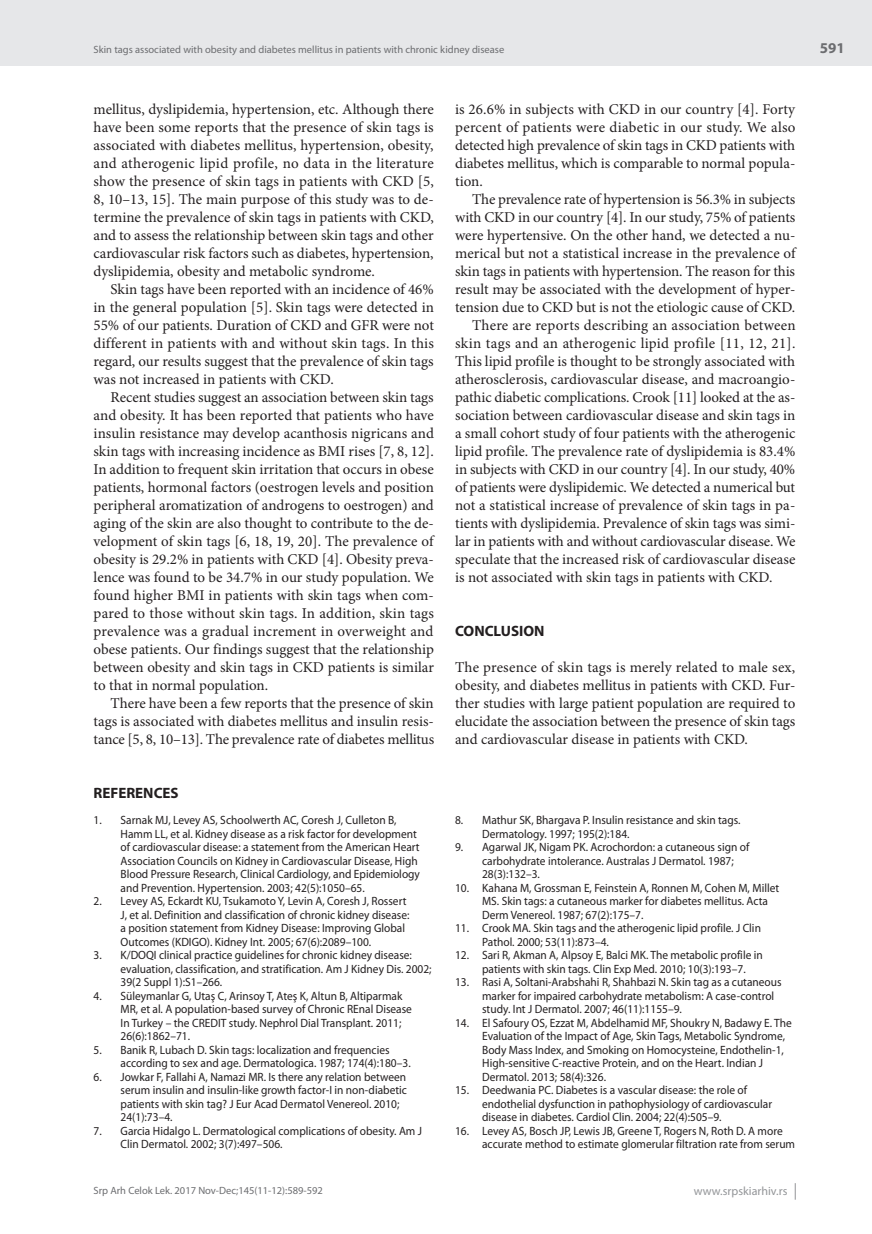
<style>
.page{position:relative;width:872px;height:1234px;background:#fff}
.page>*{position:absolute;margin:0;border:0;box-sizing:border-box;transform-origin:0 0}
.t1{font:15px/18px "Minion Pro";letter-spacing:-.005em;color:#231f20;text-align:justify}
.t2{font:15px "Minion Pro";letter-spacing:.02em;color:#231f20}
.t3{font:15px "Minion Pro";letter-spacing:.015em;color:#231f20}
.t4{font:700 15px "Myriad Pro";color:#231f20}
.t5{font:700 15px "Myriad Pro";color:#6c6d70}
.t6{font:12px/13.5px "Myriad Pro";color:#231f20;scale:.95 1}
.t7{font:12px "Myriad Pro";color:#939598}
.t8{font:10.5px "Myriad Pro";color:#6c6d70}
</style>
<div class="page">
<div style="left:0;top:0;width:872px;height:66px;background:#e6e7e9"></div>
<svg style="left:795px;top:1183px;width:1px;height:16px"></svg>
<p class="t8" style="left:94px;top:43px;width:412px">Skin tags associated with obesity and diabetes mellitus in patients with chronic kidney disease</p>
<p class="t1" style="left:94px;top:100px;width:342px">mellitus, dyslipidemia, hypertension, etc. Although there have been some reports that the presence of skin tags is associated with diabetes mellitus, hypertension, obesity, and atherogenic lipid profile, no data in the literature show the presence of skin tags in patients with CKD [5, 8, 10–13, 15]. The main purpose of this study was to de&shy;termine the prevalence of skin tags in patients with CKD, and to assess the relationship between skin tags and other cardiovascular risk factors such as diabetes, hypertension, dyslipidemia, obesity and metabolic syndrome.</p>
<p class="t1" style="left:94px;top:280px;width:342px;text-indent:17px">Skin tags have been reported with an incidence of 46% in the general population [5]. Skin tags were detected in 55% of our patients. Duration of CKD and GFR were not different in patients with and without skin tags. In this regard, our results suggest that the prevalence of skin tags was not increased in patients with CKD.</p>
<p class="t1" style="left:94px;top:388px;width:342px;text-indent:17px">Recent studies suggest an association between skin tags and obesity. It has been reported that patients who have insulin resistance may develop acanthosis nigricans and skin tags with increasing incidence as BMI rises [7, 8, 12].<br>In addition to frequent skin irritation that occurs in obese patients, hormonal factors (oestrogen levels and position peripheral aromatization of androgens to oestrogen) and aging of the skin are also thought to contribute to the de&shy;velopment of skin tags [6, 18, 19, 20]. The prevalence of obesity is 29.2% in patients with CKD [4]. Obesity preva&shy;lence was found to be 34.7% in our study population. We found higher BMI in patients with skin tags when com&shy;pared to those without skin tags. In addition, skin tags prevalence was a gradual increment in overweight and obese patients. Our findings suggest that the relationship between obesity and skin tags in CKD patients is similar to that in normal population.</p>
<p class="t1" style="left:94px;top:694px;width:342px;text-indent:17px">There have been a few reports that the presence of skin tags is associated with diabetes mellitus and insulin resis&shy;tance [5, 8, 10–13]. The prevalence rate of diabetes mellitus</p>
<p class="t4" style="left:94px;top:783px;width:87px">REFERENCES</p>
<p class="t6" style="left:121px;top:812px;width:317px;text-indent:-27px">1. Sarnak MJ, Levey AS, Schoolwerth AC, Coresh J, Culleton B, Hamm LL, et al. Kidney disease as a risk factor for development of cardiovascular disease: a statement from the American Heart Association Councils on Kidney in Cardiovascular Disease, High Blood Pressure Research, Clinical Cardiology, and Epidemiology and Prevention. Hypertension. 2003; 42(5):1050–65.</p>
<p class="t6" style="left:121px;top:893px;width:305px;text-indent:-27px">2. Levey AS, Eckardt KU, Tsukamoto Y, Levin A, Coresh J, Rossert J, et al. Definition and classification of chronic kidney disease: a position statement from Kidney Disease: Improving Global Outcomes (KDIGO). Kidney Int. 2005; 67(6):2089–100.</p>
<p class="t6" style="left:121px;top:947px;width:329px;text-indent:-27px">3. K/DOQI clinical practice guidelines for chronic kidney disease: evaluation, classification, and stratification. Am J Kidney Dis. 2002;<br>39(2 Suppl 1):S1–266.</p>
<p class="t6" style="left:121px;top:988px;width:308px;text-indent:-27px">4. Süleymanlar G, Utaş C, Arinsoy T, Ateş K, Altun B, Altiparmak MR, et al. A population-based survey of Chronic REnal Disease In Turkey – the CREDIT study. Nephrol Dial Transplant. 2011; 26(6):1862–71.</p>
<p class="t6" style="left:121px;top:1042px;width:307px;text-indent:-27px">5. Banik R, Lubach D. Skin tags: localization and frequencies according to sex and age. Dermatologica. 1987; 174(4):180–3.</p>
<p class="t6" style="left:121px;top:1069px;width:303px;text-indent:-27px">6. Jowkar F, Fallahi A, Namazi MR. Is there any relation between serum insulin and insulin-like growth factor-I in non-diabetic patients with skin tag? J Eur Acad Dermatol Venereol. 2010; 24(1):73–4.</p>
<p class="t6" style="left:121px;top:1123px;width:319px;text-indent:-27px">7. Garcia Hidalgo L. Dermatological complications of obesity. Am J<br>Clin Dermatol. 2002; 3(7):497–506.</p>
<p class="t1" style="left:455px;top:100px;width:342px">is 26.6% in subjects with CKD in our country [4]. Forty percent of patients were diabetic in our study. We also detected high prevalence of skin tags in CKD patients with diabetes mellitus, which is comparable to normal popula&shy;tion.</p>
<p class="t1" style="left:472px;top:190px;width:325px">The prevalence rate of hypertension is 56.3% in subjects</p>
<p class="t1" style="left:455px;top:208px;width:342px">with CKD in our country [4]. In our study, 75% of patients</p>
<p class="t1" style="left:455px;top:226px;width:342px">were hypertensive. On the other hand, we detected a nu-</p>
<p class="t1" style="left:455px;top:244px;width:342px">merical but not a statistical increase in the prevalence of</p>
<p class="t1" style="left:455px;top:262px;width:341px">skin tags in patients with hypertension. The reason for this</p>
<p class="t1" style="left:455px;top:280px;width:342px">result may be associated with the development of hyper-</p>
<p class="t1" style="left:455px;top:298px;width:342px">tension due to CKD but is not the etiologic cause of CKD.</p>
<p class="t3" style="left:472px;top:315px;width:325px">There are reports describing an association between</p>
<p class="t2" style="left:455px;top:333px;width:342px">skin tags and an atherogenic lipid profile [11, 12, 21].</p>
<p class="t1" style="left:455px;top:352px;width:341px">This lipid profile is thought to be strongly associated with</p>
<p class="t1" style="left:455px;top:370px;width:342px">atherosclerosis, cardiovascular disease, and macroangio-</p>
<p class="t1" style="left:455px;top:388px;width:342px">pathic diabetic complications. Crook [11] looked at the as-</p>
<p class="t1" style="left:455px;top:406px;width:342px">sociation between cardiovascular disease and skin tags in</p>
<p class="t1" style="left:455px;top:424px;width:342px">a small cohort study of four patients with the atherogenic</p>
<p class="t1" style="left:455px;top:442px;width:342px">lipid profile. The prevalence rate of dyslipidemia is 83.4%</p>
<p class="t1" style="left:455px;top:460px;width:341px">in subjects with CKD in our country [4]. In our study, 40%</p>
<p class="t1" style="left:455px;top:478px;width:341px">of patients were dyslipidemic. We detected a numerical but</p>
<p class="t1" style="left:455px;top:496px;width:342px">not a statistical increase of prevalence of skin tags in pa-</p>
<p class="t1" style="left:455px;top:514px;width:342px">tients with dyslipidemia. Prevalence of skin tags was simi-</p>
<p class="t1" style="left:455px;top:532px;width:342px">lar in patients with and without cardiovascular disease. We</p>
<p class="t1" style="left:455px;top:550px;width:342px">speculate that the increased risk of cardiovascular disease</p>
<p class="t1" style="left:455px;top:568px;width:319px">is not associated with skin tags in patients with CKD.</p>
<p class="t4" style="left:455px;top:621px;width:91px">CONCLUSION</p>
<p class="t1" style="left:455px;top:658px;width:342px">The presence of skin tags is merely related to male sex, obesity, and diabetes mellitus in patients with CKD. Fur&shy;ther studies with large patient population are required to elucidate the association between the presence of skin tags and cardiovascular disease in patients with CKD.</p>
<p class="t6" style="left:482px;top:812px;width:273px;text-indent:-27px">8. Mathur SK, Bhargava P. Insulin resistance and skin tags.<br>Dermatology. 1997; 195(2):184.</p>
<p class="t6" style="left:482px;top:839px;width:283px;text-indent:-27px">9. Agarwal JK, Nigam PK. Acrochordon: a cutaneous sign of carbohydrate intolerance. Australas J Dermatol. 1987;<br>28(3):132–3.</p>
<p class="t6" style="left:482px;top:880px;width:314px;text-indent:-27px">10. Kahana M, Grossman E, Feinstein A, Ronnen M, Cohen M, Millet<br>MS. Skin tags: a cutaneous marker for diabetes mellitus. Acta<br>Derm Venereol. 1987; 67(2):175–7.</p>
<p class="t6" style="left:482px;top:920px;width:295px;text-indent:-27px">11. Crook MA. Skin tags and the atherogenic lipid profile. J Clin<br>Pathol. 2000; 53(11):873–4.</p>
<p class="t6" style="left:482px;top:947px;width:297px;text-indent:-27px">12. Sari R, Akman A, Alpsoy E, Balci MK. The metabolic profile in patients with skin tags. Clin Exp Med. 2010; 10(3):193–7.</p>
<p class="t6" style="left:482px;top:974px;width:317px;text-indent:-27px">13. Rasi A, Soltani-Arabshahi R, Shahbazi N. Skin tag as a cutaneous marker for impaired carbohydrate metabolism: A case-control study. Int J Dermatol. 2007; 46(11):1155–9.</p>
<p class="t6" style="left:482px;top:1015px;width:327px;text-indent:-27px">14. El Safoury OS, Ezzat M, Abdelhamid MF, Shoukry N, Badawy E. The Evaluation of the Impact of Age, Skin Tags, Metabolic Syndrome, Body Mass Index, and Smoking on Homocysteine, Endothelin-1, High-sensitive C-reactive Protein, and on the Heart. Indian J Dermatol. 2013; 58(4):326.</p>
<p class="t6" style="left:482px;top:1082px;width:307px;text-indent:-27px">15. Deedwania PC. Diabetes is a vascular disease: the role of endothelial dysfunction in pathophysiology of cardiovascular disease in diabetes. Cardiol Clin. 2004; 22(4):505–9.</p>
<p class="t6" style="left:482px;top:1123px;width:331px;text-indent:-27px">16. Levey AS, Bosch JP, Lewis JB, Greene T, Rogers N, Roth D. A more accurate method to estimate glomerular filtration rate from serum</p>
<p class="t8" style="left:94px;top:1184px;width:231px">Srp Arh Celok Lek. 2017 Nov-Dec;145(11-12):589-592</p>
<p class="t7" style="left:694px;top:1183px;width:95px">www.srpskiarhiv.rs</p>
<p class="t5" style="left:820px;top:38px;width:26px">591</p>
</div>
